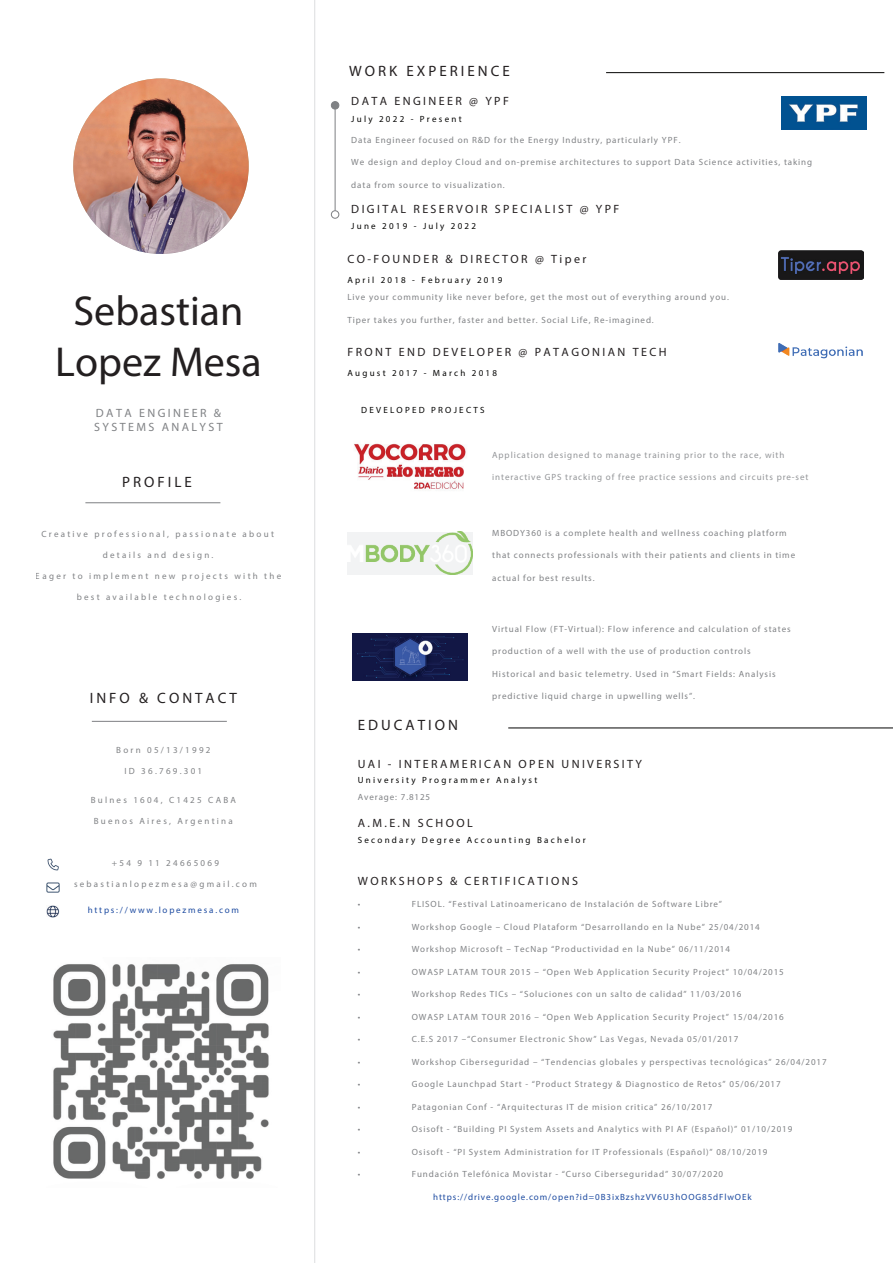
<style>
.page{position:relative;width:893px;height:1263px;background:#fff}
.page>*{position:absolute;margin:0;border:0;box-sizing:border-box;transform-origin:0 0}
.t1{font:42px/50.4px "Montserrat";color:#231f20;text-align:center}
.t2{font:700 15px "Montserrat";letter-spacing:.2em;color:#231f20}
.t3{font:12px "Montserrat";letter-spacing:.2em;color:#231f20}
.t4{font:300 12px/14.4px "Montserrat";letter-spacing:.2em;color:#808285}
.t5{font:100 9px "Montserrat";letter-spacing:.1em;color:#808285}
.t6{font:300 9px "Montserrat";letter-spacing:.25em;color:#808285}
.t7{font:100 9px "Montserrat";letter-spacing:.25em;color:#050504}
.t8{font:100 9px "Montserrat";letter-spacing:.1em;color:#939598}
.t9{font:100 9px "Montserrat";letter-spacing:.1em;color:#1c4aa0}
.t10{font:100 9px "Montserrat";letter-spacing:.2em;color:#1c4aa0}
</style>
<div class="page">
<hr style="left:314px;top:0;width:1px;height:1263px;background:#dcdddf">
<hr style="left:508px;top:727px;width:385px;height:1px;background:#050504">
<img style="left:347px;top:532px;width:126px;height:42px">
<img style="left:353px;top:634px;width:114px;height:46px">
<img style="left:354px;top:443px;width:112px;height:46px">
<hr style="left:92px;top:721px;width:135px;height:1px;background:#7e8083">
<hr style="left:85px;top:502px;width:135px;height:1px;background:#7e8083">
<img style="left:53px;top:964px;width:216px;height:215px">
<svg style="left:46px;top:883px;width:13px;height:10px"></svg>
<svg style="left:46px;top:905px;width:13px;height:13px"></svg>
<svg style="left:47px;top:858px;width:12px;height:12px"></svg>
<img style="left:73px;top:78px;width:176px;height:176px;border-radius:50%">
<hr style="left:606px;top:72px;width:278px;height:1px;background:#050504">
<img style="left:778px;top:251px;width:85px;height:28px">
<img style="left:781px;top:96px;width:85px;height:33px">
<img style="left:778px;top:343px;width:85px;height:16px">
<hr style="left:335px;top:109px;width:1px;height:102px;background:#7e8083">
<div style="left:331px;top:210px;width:8px;height:9px;border:1px solid #7e8083;border-radius:4px"></div>
<div style="left:331px;top:102px;width:8px;height:7px;background:#808285;border-radius:4px"></div>
<div style="left:331px;top:101px;width:8px;height:8px;border:1px solid #7e8083;border-radius:4px"></div>
<h1 class="t1" style="left:55px;top:285px;width:208px">Sebastian<br>Lopez Mesa</h1>
<h3 class="t4" style="left:94px;top:405px;width:130px">DATA ENGINEER &amp;<br>SYSTEMS ANALYST</h3>
<h2 class="t2" style="left:122px;top:473px;width:71px">PROFILE</h2>
<p class="t6" style="left:41px;top:528px;width:234px">Creative professional, passionate about</p>
<p class="t6" style="left:103px;top:549px;width:112px">details and design.</p>
<p class="t6" style="left:36px;top:570px;width:247px">Eager to implement new projects with the</p>
<p class="t6" style="left:77px;top:591px;width:166px">best available technologies.</p>
<h2 class="t2" style="left:90px;top:689px;width:149px">INFO &amp; CONTACT</h2>
<p class="t6" style="left:116px;top:744px;width:96px">Born 05/13/1992</p>
<p class="t6" style="left:125px;top:765px;width:79px">ID 36.769.301</p>
<p class="t6" style="left:91px;top:795px;width:147px">Bulnes 1604, C1425 CABA</p>
<p class="t6" style="left:94px;top:816px;width:141px">Buenos Aires, Argentina</p>
<p class="t6" style="left:112px;top:858px;width:109px">+54 9 11 24665069</p>
<p class="t6" style="left:74px;top:879px;width:184px">sebastianlopezmesa@gmail.com</p>
<p class="t10" style="left:88px;top:904px;width:153px">https://www.lopezmesa.com</p>
<h2 class="t2" style="left:349px;top:62px;width:162px">WORK EXPERIENCE</h2>
<h3 class="t3" style="left:351px;top:94px;width:159px">DATA ENGINEER @ YPF</h3>
<p class="t7" style="left:351px;top:113px;width:112px">July 2022 - Present</p>
<p class="t5" style="left:351px;top:134px;width:331px">Data Engineer focused on R&amp;D for the Energy Industry, particularly YPF.</p>
<p class="t5" style="left:351px;top:156px;width:462px">We design and deploy Cloud and on-premise architectures to support Data Science activities, taking</p>
<p class="t5" style="left:351px;top:179px;width:155px">data from source to visualization.</p>
<h3 class="t3" style="left:351px;top:202px;width:270px">DIGITAL RESERVOIR SPECIALIST @ YPF</h3>
<p class="t7" style="left:351px;top:221px;width:126px">June 2019 - July 2022</p>
<h3 class="t3" style="left:347px;top:252px;width:240px">CO-FOUNDER &amp; DIRECTOR @ Tiper</h3>
<p class="t7" style="left:347px;top:274px;width:156px">April 2018 - February 2019</p>
<p class="t5" style="left:347px;top:292px;width:383px">Live your community like never before, get the most out of everything around you.</p>
<p class="t5" style="left:347px;top:314px;width:308px">Tiper takes you further, faster and better. Social Life, Re-imagined.</p>
<h3 class="t3" style="left:347px;top:344px;width:321px">FRONT END DEVELOPER @ PATAGONIAN TECH</h3>
<p class="t7" style="left:347px;top:367px;width:151px">August 2017 - March 2018</p>
<p class="t7" style="left:361px;top:404px;width:125px">DEVELOPED PROJECTS</p>
<p class="t8" style="left:492px;top:449px;width:294px">Application designed to manage training prior to the race, with</p>
<p class="t8" style="left:492px;top:471px;width:318px">interactive GPS tracking of free practice sessions and circuits pre-set</p>
<h2 class="t2" style="left:358px;top:716px;width:102px">EDUCATION</h2>
<p class="t5" style="left:492px;top:527px;width:296px">MBODY360 is a complete health and wellness coaching platform</p>
<p class="t5" style="left:492px;top:550px;width:304px">that connects professionals with their patients and clients in time</p>
<p class="t5" style="left:492px;top:572px;width:104px">actual for best results.</p>
<p class="t5" style="left:492px;top:623px;width:300px">Virtual Flow (FT-Virtual): Flow inference and calculation of states</p>
<p class="t5" style="left:492px;top:646px;width:260px">production of a well with the use of production controls</p>
<p class="t5" style="left:492px;top:668px;width:285px">Historical and basic telemetry. Used in “Smart Fields: Analysis</p>
<p class="t5" style="left:492px;top:691px;width:204px">predictive liquid charge in upwelling wells”.</p>
<h3 class="t3" style="left:358px;top:756px;width:286px">UAI - INTERAMERICAN OPEN UNIVERSITY</h3>
<p class="t7" style="left:358px;top:774px;width:181px">University Programmer Analyst</p>
<p class="t5" style="left:358px;top:791px;width:74px">Average: 7.8125</p>
<h3 class="t3" style="left:358px;top:815px;width:116px">A.M.E.N SCHOOL</h3>
<p class="t7" style="left:358px;top:835px;width:229px">Secondary Degree Accounting Bachelor</p>
<h3 class="t3" style="left:358px;top:873px;width:222px">WORKSHOPS &amp; CERTIFICATIONS</h3>
<p class="t5" style="left:358px;top:898px;width:4px">•</p>
<p class="t5" style="left:412px;top:898px;width:312px">FLISOL. “Festival Latinoamericano de Instalación de Software Libre”</p>
<p class="t5" style="left:358px;top:921px;width:4px">•</p>
<p class="t5" style="left:412px;top:921px;width:350px">Workshop Google – Cloud Plataform “Desarrollando en la Nube” 25/04/2014</p>
<p class="t5" style="left:358px;top:943px;width:4px">•</p>
<p class="t5" style="left:412px;top:943px;width:320px">Workshop Microsoft – TecNap “Productividad en la Nube” 06/11/2014</p>
<p class="t5" style="left:358px;top:966px;width:4px">•</p>
<p class="t5" style="left:412px;top:966px;width:374px">OWASP LATAM TOUR 2015 – “Open Web Application Security Project” 10/04/2015</p>
<p class="t5" style="left:358px;top:988px;width:4px">•</p>
<p class="t5" style="left:412px;top:988px;width:331px">Workshop Redes TICs – “Soluciones con un salto de calidad” 11/03/2016</p>
<p class="t5" style="left:358px;top:1011px;width:4px">•</p>
<p class="t5" style="left:412px;top:1011px;width:374px">OWASP LATAM TOUR 2016 – “Open Web Application Security Project” 15/04/2016</p>
<p class="t5" style="left:358px;top:1033px;width:4px">•</p>
<p class="t5" style="left:412px;top:1033px;width:328px">C.E.S 2017 –“Consumer Electronic Show” Las Vegas, Nevada 05/01/2017</p>
<p class="t5" style="left:358px;top:1056px;width:4px">•</p>
<p class="t5" style="left:412px;top:1056px;width:416px">Workshop Ciberseguridad – “Tendencias globales y perspectivas tecnológicas” 26/04/2017</p>
<p class="t5" style="left:358px;top:1078px;width:4px">•</p>
<p class="t5" style="left:412px;top:1078px;width:370px">Google Launchpad Start - “Product Strategy &amp; Diagnostico de Retos” 05/06/2017</p>
<p class="t5" style="left:358px;top:1101px;width:4px">•</p>
<p class="t5" style="left:412px;top:1101px;width:302px">Patagonian Conf - “Arquitecturas IT de mision critica” 26/10/2017</p>
<p class="t5" style="left:358px;top:1123px;width:4px">•</p>
<p class="t5" style="left:412px;top:1123px;width:382px">Osisoft - “Building PI System Assets and Analytics with PI AF (Español)” 01/10/2019</p>
<p class="t5" style="left:358px;top:1146px;width:4px">•</p>
<p class="t5" style="left:412px;top:1146px;width:357px">Osisoft - “PI System Administration for IT Professionals (Español)” 08/10/2019</p>
<p class="t5" style="left:358px;top:1168px;width:4px">•</p>
<p class="t5" style="left:412px;top:1168px;width:313px">Fundación Telefónica Movistar - “Curso Ciberseguridad” 30/07/2020</p>
<p class="t9" style="left:433px;top:1191px;width:320px">https://drive.google.com/open?id=0B3ixBzshzVV6U3hOOG85dFlwOEk</p>
</div>
